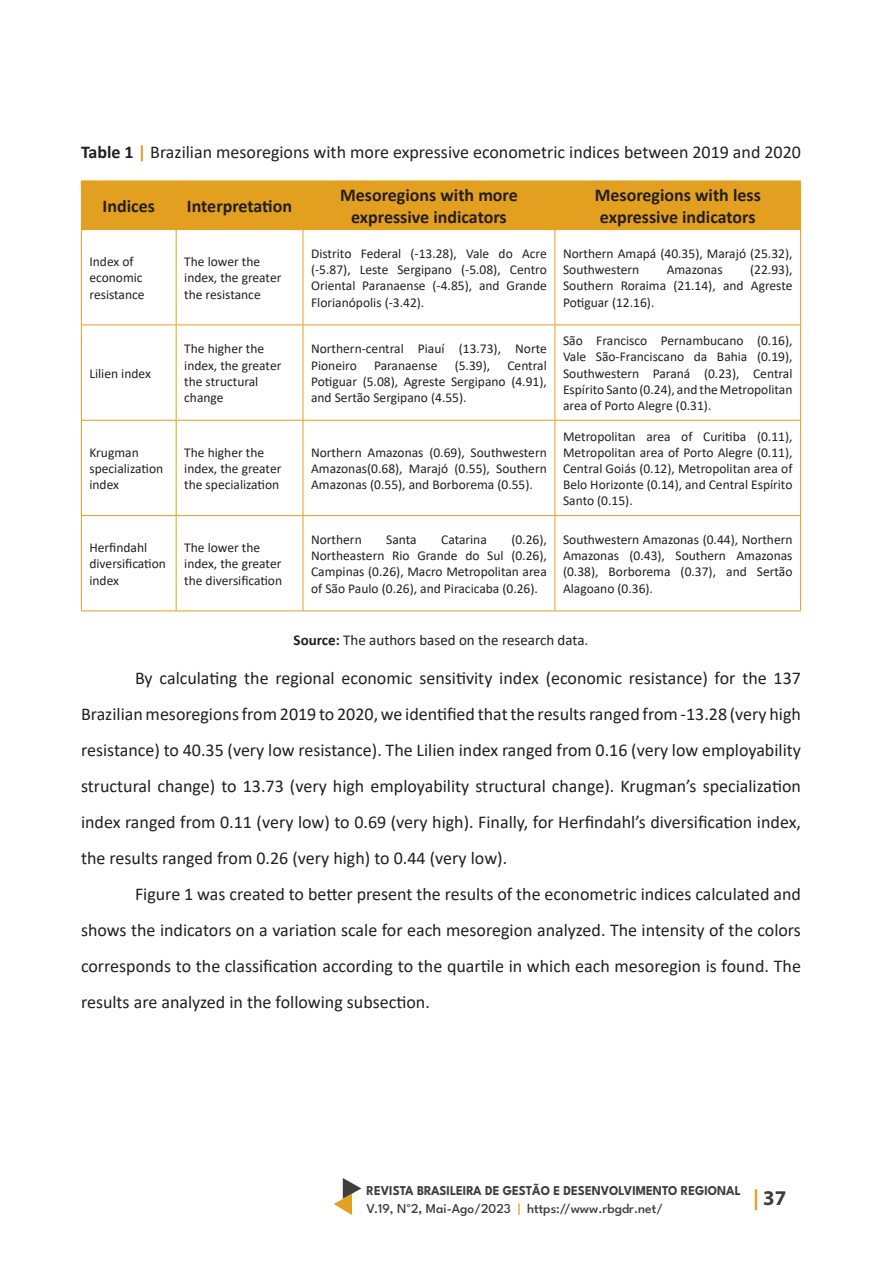
<style>
.page{position:relative;width:891px;height:1262px;background:#fff}
.page>*{position:absolute;margin:0;border:0;box-sizing:border-box;transform-origin:0 0}
.t1{font:700 21px "Myriad Pro";color:#3e3e3f}
.t2{font:18px/36px "Calibri";color:#231f20;text-align:justify}
.t3{font:700 18px/21.6px "Calibri";color:#231f20;text-align:center}
.t4{font:15px "Calibri";color:#231f20}
.t5{font:13.5px/16.2px "Calibri";color:#231f20}
.t6{font:700 13.5px/18px "League Spartan";color:#3e3e3f;scale:.94 1}
.s1{font-weight:700}
.s2{font-weight:700;color:#e39f20}
.s3{font-weight:500}
.s4{font-family:"Calibri";font-weight:400}
.s5{font-weight:600}
.s6{font-weight:500;color:#e39f20}
.s7{color:#e39f20}
</style>
<div class="page">
<svg style="left:334px;top:1178px;width:27px;height:37px"></svg>
<div style="left:82px;top:182px;width:718px;height:47px;background:#e39f20"></div>
<hr style="left:81px;top:230px;width:1px;height:94px;background:#e39f20">
<hr style="left:176px;top:230px;width:1px;height:94px;background:#e39f20">
<hr style="left:303px;top:230px;width:1px;height:94px;background:#e39f20">
<hr style="left:555px;top:230px;width:1px;height:94px;background:#e39f20">
<hr style="left:800px;top:230px;width:1px;height:94px;background:#e39f20">
<hr style="left:81px;top:324px;width:95px;height:1px;background:#e39f20">
<hr style="left:81px;top:325px;width:1px;height:95px;background:#e39f20">
<hr style="left:176px;top:324px;width:127px;height:1px;background:#e39f20">
<hr style="left:176px;top:325px;width:1px;height:95px;background:#e39f20">
<hr style="left:303px;top:324px;width:252px;height:1px;background:#e39f20">
<hr style="left:303px;top:325px;width:1px;height:95px;background:#e39f20">
<hr style="left:555px;top:324px;width:246px;height:1px;background:#e39f20">
<hr style="left:555px;top:325px;width:1px;height:95px;background:#e39f20">
<hr style="left:800px;top:325px;width:1px;height:95px;background:#e39f20">
<hr style="left:81px;top:420px;width:95px;height:1px;background:#e39f20">
<hr style="left:81px;top:420px;width:1px;height:95px;background:#e39f20">
<hr style="left:176px;top:420px;width:127px;height:1px;background:#e39f20">
<hr style="left:176px;top:420px;width:1px;height:95px;background:#e39f20">
<hr style="left:303px;top:420px;width:252px;height:1px;background:#e39f20">
<hr style="left:303px;top:420px;width:1px;height:95px;background:#e39f20">
<hr style="left:555px;top:420px;width:246px;height:1px;background:#e39f20">
<hr style="left:555px;top:420px;width:1px;height:95px;background:#e39f20">
<hr style="left:800px;top:420px;width:1px;height:95px;background:#e39f20">
<hr style="left:81px;top:515px;width:95px;height:1px;background:#e39f20">
<hr style="left:81px;top:516px;width:1px;height:94px;background:#e39f20">
<hr style="left:176px;top:515px;width:127px;height:1px;background:#e39f20">
<hr style="left:176px;top:516px;width:1px;height:94px;background:#e39f20">
<hr style="left:303px;top:515px;width:252px;height:1px;background:#e39f20">
<hr style="left:303px;top:516px;width:1px;height:94px;background:#e39f20">
<hr style="left:555px;top:515px;width:246px;height:1px;background:#e39f20">
<hr style="left:555px;top:516px;width:1px;height:94px;background:#e39f20">
<hr style="left:800px;top:516px;width:1px;height:94px;background:#e39f20">
<hr style="left:81px;top:610px;width:95px;height:1px;background:#e39f20">
<hr style="left:176px;top:610px;width:127px;height:1px;background:#e39f20">
<hr style="left:303px;top:610px;width:252px;height:1px;background:#e39f20">
<hr style="left:555px;top:610px;width:246px;height:1px;background:#e39f20">
<hr style="left:81px;top:181px;width:95px;height:1px;background:#e39f20">
<hr style="left:81px;top:181px;width:1px;height:48px;background:#e39f20">
<hr style="left:176px;top:181px;width:127px;height:1px;background:#e39f20">
<hr style="left:176px;top:181px;width:1px;height:48px;background:#e39f20">
<hr style="left:303px;top:181px;width:252px;height:1px;background:#e39f20">
<hr style="left:303px;top:181px;width:1px;height:48px;background:#e39f20">
<hr style="left:555px;top:181px;width:246px;height:1px;background:#e39f20">
<hr style="left:555px;top:181px;width:1px;height:48px;background:#e39f20">
<hr style="left:800px;top:181px;width:1px;height:48px;background:#e39f20">
<hr style="left:81px;top:229px;width:95px;height:1px;background:#e39f20">
<hr style="left:176px;top:229px;width:127px;height:1px;background:#e39f20">
<hr style="left:303px;top:229px;width:252px;height:1px;background:#e39f20">
<hr style="left:555px;top:229px;width:246px;height:1px;background:#e39f20">
<p class="t2" style="left:81px;top:133px;width:722px"><span class="s1">Table 1</span> <span class="s2">|</span> Brazilian mesoregions with more expressive econometric indices between 2019 and 2020</p>
<p class="t3" style="left:103px;top:195px;width:54px">Indices</p>
<p class="t3" style="left:187px;top:195px;width:107px">Interpretation</p>
<p class="t3" style="left:340px;top:184px;width:179px">Mesoregions with more expressive indicators</p>
<p class="t3" style="left:595px;top:184px;width:168px;text-align:left">Mesoregions with less expressive indicators</p>
<p class="t5" style="left:89px;top:253px;width:57px">Index of economic resistance</p>
<p class="t5" style="left:184px;top:253px;width:99px">The lower the index, the greater the resistance</p>
<p class="t5" style="left:311px;top:245px;width:237px;text-align:justify">Distrito Federal (-13.28), Vale do Acre (-5.87), Leste Sergipano (-5.08), Centro Oriental Paranaense (-4.85), and Grande Florianópolis (-3.42).</p>
<p class="t5" style="left:563px;top:245px;width:231px">Northern Amapá (40.35), Marajó (25.32),<br>Southwestern</p>
<p class="t5" style="left:563px;top:261px;width:231px;text-align:justify;text-indent:187px">(22.93), Southern Roraima (21.14), and Agreste Potiguar (12.16).</p>
<p class="t5" style="left:667px;top:261px;width:58px">Amazonas</p>
<p class="t5" style="left:89px;top:365px;width:63px">Lilien index</p>
<p class="t5" style="left:184px;top:340px;width:99px">The higher the index, the greater the structural change</p>
<p class="t5" style="left:311px;top:340px;width:237px">Northern-central Piauí (13.73), Norte<br>Pioneiro</p>
<p class="t5" style="left:374px;top:356px;width:65px">Paranaense</p>
<p class="t5" style="left:455px;top:356px;width:37px">(5.39),</p>
<p class="t5" style="left:311px;top:356px;width:237px;text-align:justify;text-indent:196px">Central Potiguar (5.08), Agreste Sergipano (4.91), and Sertão Sergipano (4.55).</p>
<p class="t5" style="left:89px;top:444px;width:75px">Krugman specialization index</p>
<p class="t5" style="left:184px;top:444px;width:99px">The higher the index, the greater the specialization</p>
<p class="t5" style="left:311px;top:444px;width:237px;text-align:justify">Northern Amazonas (0.69), Southwestern Amazonas(0.68), Marajó (0.55), Southern Amazonas (0.55), and Borborema (0.55).</p>
<p class="t5" style="left:563px;top:332px;width:231px;text-align:justify">São Francisco Pernambucano (0.16), Vale São-Franciscano da Bahia (0.19), Southwestern Paraná (0.23), Central Espírito Santo (0.24), and the Metropolitan area of Porto Alegre (0.31).</p>
<p class="t5" style="left:563px;top:427px;width:231px;text-align:justify">Metropolitan area of Curitiba (0.11), Metropolitan area of Porto Alegre (0.11), Central Goiás (0.12), Metropolitan area of Belo Horizonte (0.14), and Central Espírito Santo (0.15).</p>
<p class="t5" style="left:311px;top:531px;width:237px;text-align:justify;text-indent:200px">(0.26), Northeastern Rio Grande do Sul (0.26), Campinas (0.26), Macro Metropolitan area of São Paulo (0.26), and Piracicaba (0.26).</p>
<p class="t5" style="left:563px;top:531px;width:231px;text-align:justify">Southwestern Amazonas (0.44), Northern Amazonas (0.43), Southern Amazonas (0.38), Borborema (0.37), and Sertão Alagoano (0.36).</p>
<p class="t4" style="left:294px;top:629px;width:296px"><span class="s1">Source:</span> The authors based on the research data.</p>
<p class="t2" style="left:81px;top:660px;width:722px;text-indent:54px">By calculating the regional economic sensitivity index (economic resistance) for the 137<br>Brazilian mesoregions from 2019 to 2020, we identified that the results ranged from -13.28 (very high resistance) to 40.35 (very low resistance). The Lilien index ranged from 0.16 (very low employability structural change) to 13.73 (very high employability structural change). Krugman’s specialization index ranged from 0.11 (very low) to 0.69 (very high). Finally, for Herfindahl’s diversification index, the results ranged from 0.26 (very high) to 0.44 (very low).</p>
<p class="t2" style="left:81px;top:876px;width:721px;text-indent:54px">Figure 1 was created to better present the results of the econometric indices calculated and shows the indicators on a variation scale for each mesoregion analyzed. The intensity of the colors corresponds to the classification according to the quartile in which each mesoregion is found. The results are analyzed in the following subsection.</p>
<p class="t5" style="left:311px;top:531px;width:52px">Northern</p>
<p class="t5" style="left:386px;top:531px;width:32px">Santa</p>
<p class="t5" style="left:441px;top:531px;width:47px">Catarina</p>
<p class="t5" style="left:89px;top:539px;width:78px">Herfindahl diversification index</p>
<p class="t5" style="left:184px;top:539px;width:99px">The lower the index, the greater the diversification</p>
<p class="t6" style="left:367px;top:1180px;width:400px">REVISTA BRASILEIRA DE GESTÃO E DESENVOLVIMENTO REGIONAL<br><span class="s3">V.19, N</span><span class="s4">°</span><span class="s3">2</span><span class="s5">,</span> <span class="s3">Mai-Ago/2023</span> <span class="s6">|</span> <span class="s3">https://www.rbgdr.net/</span></p>
<h1 class="t1" style="left:753px;top:1184px;width:35px"><span class="s7">|</span> 37</h1>
</div>
